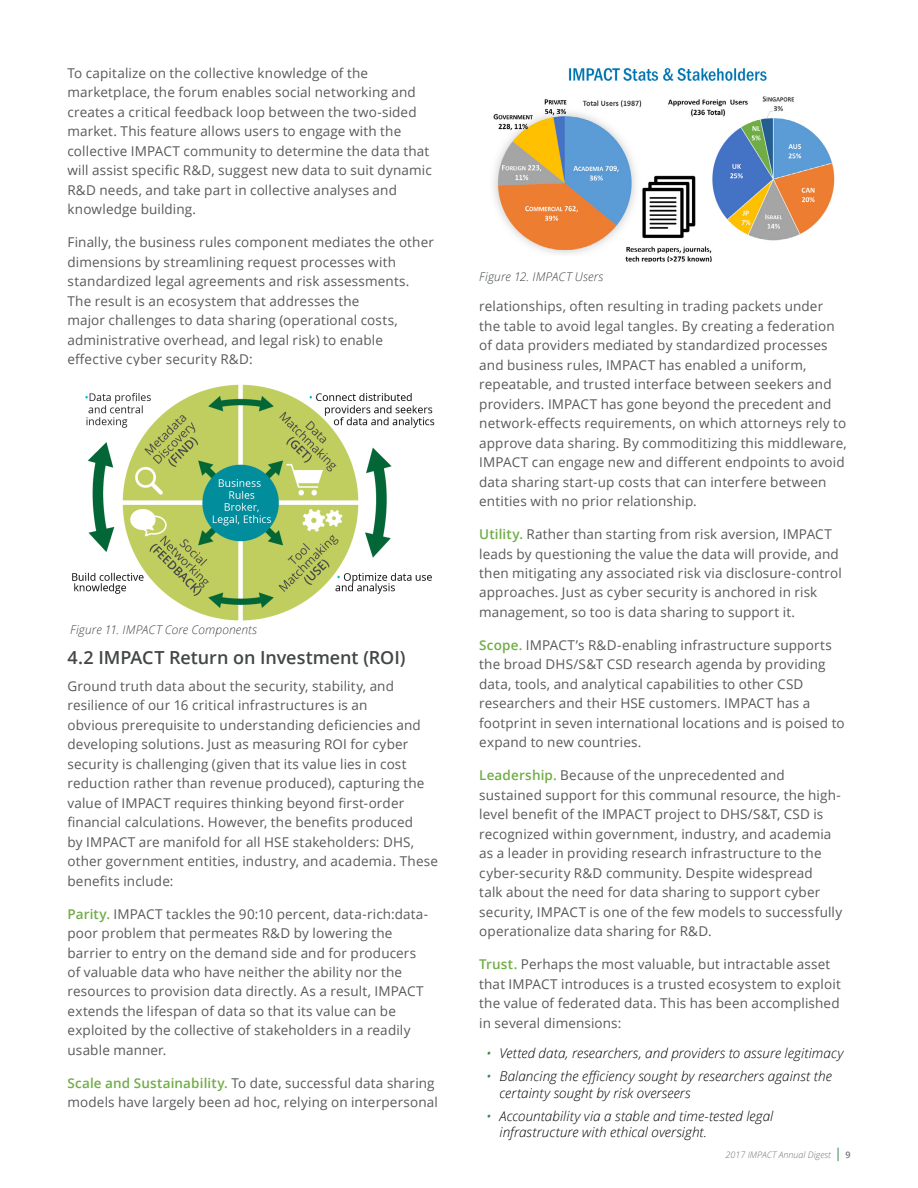
<style>
.page{position:relative;width:918px;height:1188px;background:#fff}
.page>*{position:absolute;margin:0;border:0;box-sizing:border-box;transform-origin:0 0}
.t1{font:600 18px "Open Sans";letter-spacing:-.005em;color:#424646}
.t2{font:13.5px/19.5px "Open Sans";letter-spacing:.01em;color:#58595b}
.t3{font:italic 300 13.5px/16.5px "Open Sans";letter-spacing:.005em;color:#000}
.t4{font:italic 300 12px "Open Sans";letter-spacing:.01em;color:#424646}
.t5{font:italic 300 9px "Open Sans";color:#6e7376}
.s1{font-weight:600;color:#70ad47}
.s2{color:#39894d}
.s3{font-weight:400;font-style:normal;font-size:13.5px;color:#39894d}
.s4{font-weight:600;font-style:normal}
</style>
<div class="page">
<img style="left:493px;top:67px;width:342px;height:195px">
<img style="left:72px;top:384px;width:363px;height:237px">
<p class="t2" style="left:68px;top:63px;width:366px">To capitalize on the collective knowledge of the marketplace, the forum enables social networking and creates a critical feedback loop between the two-sided market. This feature allows users to engage with the collective IMPACT community to determine the data that will assist specific R&amp;D, suggest new data to suit dynamic R&amp;D needs, and take part in collective analyses and knowledge building.</p>
<p class="t2" style="left:68px;top:232px;width:368px">Finally, the business rules component mediates the other dimensions by streamlining request processes with standardized legal agreements and risk assessments.<br>The result is an ecosystem that addresses the<br>major challenges to data sharing (operational costs, administrative overhead, and legal risk) to enable effective cyber security R&amp;D:</p>
<p class="t4" style="left:70px;top:621px;width:188px">Figure 11. IMPACT Core Components</p>
<h1 class="t1" style="left:68px;top:645px;width:340px">4.2 IMPACT Return on Investment (ROI)</h1>
<p class="t2" style="left:68px;top:676px;width:372px">Ground truth data about the security, stability, and resilience of our 16 critical infrastructures is an<br>obvious prerequisite to understanding deficiencies and developing solutions. Just as measuring ROI for cyber security is challenging (given that its value lies in cost reduction rather than revenue produced), capturing the value of IMPACT requires thinking beyond first-order financial calculations. However, the benefits produced<br>by IMPACT are manifold for all HSE stakeholders: DHS, other government entities, industry, and academia. These benefits include:</p>
<p class="t2" style="left:68px;top:904px;width:362px"><span class="s1">Parity.</span> IMPACT tackles the 90:10 percent, data-rich:data&shy;poor problem that permeates R&amp;D by lowering the barrier to entry on the demand side and for producers of valuable data who have neither the ability nor the resources to provision data directly. As a result, IMPACT extends the lifespan of data so that its value can be exploited by the collective of stakeholders in a readily usable manner.</p>
<p class="t2" style="left:68px;top:1073px;width:372px"><span class="s1">Scale and Sustainability.</span> To date, successful data sharing models have largely been ad hoc, relying on interpersonal</p>
<p class="t4" style="left:479px;top:269px;width:126px">Figure 12. IMPACT Users</p>
<p class="t2" style="left:479px;top:296px;width:369px">relationships, often resulting in trading packets under the table to avoid legal tangles. By creating a federation of data providers mediated by standardized processes and business rules, IMPACT has enabled a uniform, repeatable, and trusted interface between seekers and providers. IMPACT has gone beyond the precedent and network-effects requirements, on which attorneys rely to approve data sharing. By commoditizing this middleware, IMPACT can engage new and different endpoints to avoid data sharing start-up costs that can interfere between entities with no prior relationship.</p>
<p class="t2" style="left:479px;top:524px;width:364px"><span class="s1">Utility.</span> Rather than starting from risk aversion, IMPACT leads by questioning the value the data will provide, and then mitigating any associated risk via disclosure-control approaches. Just as cyber security is anchored in risk management, so too is data sharing to support it.</p>
<p class="t2" style="left:479px;top:635px;width:367px"><span class="s1">Scope.</span> IMPACT’s R&amp;D-enabling infrastructure supports the broad DHS/S&amp;T CSD research agenda by providing data, tools, and analytical capabilities to other CSD researchers and their HSE customers. IMPACT has a footprint in seven international locations and is poised to expand to new countries.</p>
<p class="t2" style="left:479px;top:765px;width:364px"><span class="s1">Leadership.</span> Because of the unprecedented and sustained support for this communal resource, the high&shy;level benefit of the IMPACT project to DHS/S&amp;T, CSD is recognized within government, industry, and academia as a leader in providing research infrastructure to the cyber-security R&amp;D community. Despite widespread<br>talk about the need for data sharing to support cyber security, IMPACT is one of the few models to successfully operationalize data sharing for R&amp;D.</p>
<p class="t2" style="left:479px;top:954px;width:363px"><span class="s1">Trust.</span> Perhaps the most valuable, but intractable asset that IMPACT introduces is a trusted ecosystem to exploit the value of federated data. This has been accomplished in several dimensions:</p>
<p class="t3" style="left:486px;top:1044px;width:359px"><span class="s2">•</span> Vetted data, researchers, and providers to assure legitimacy</p>
<p class="t3" style="left:500px;top:1067px;width:334px;text-indent:-14px"><span class="s2">•</span> Balancing the efficiency sought by researchers against the certainty sought by risk overseers</p>
<p class="t3" style="left:500px;top:1107px;width:275px;text-indent:-14px"><span class="s2">•</span> Accountability via a stable and time-tested legal infrastructure with ethical oversight.</p>
<p class="t5" style="left:726px;top:1149px;width:126px">2017 IMPACT Annual Digest <span class="s3">|</span> <span class="s4">9</span></p>
</div>
